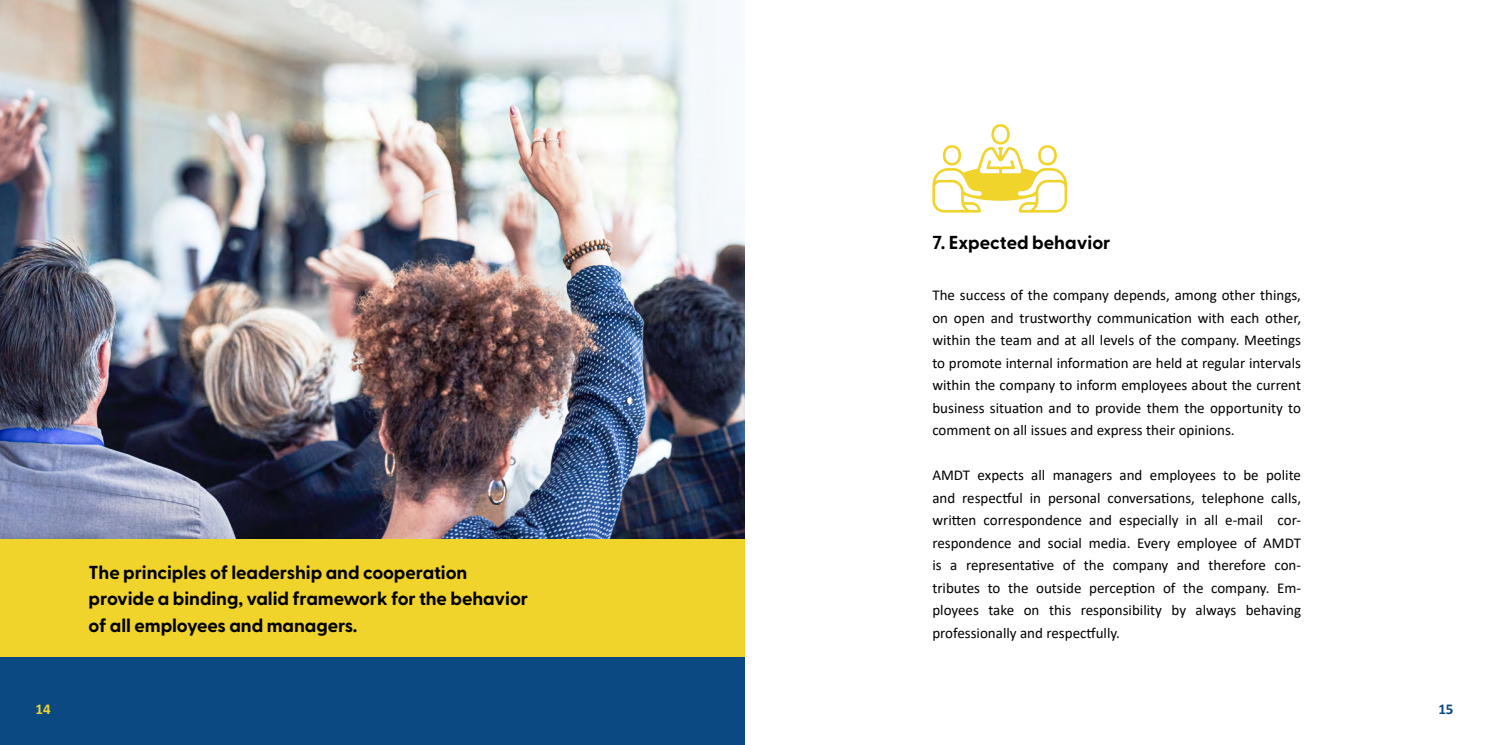
<style>
.page{position:relative;width:1489px;height:745px;background:#fff}
.page>*{position:absolute;margin:0;border:0;box-sizing:border-box;transform-origin:0 0}
.t1{font:700 18.75px/26.2px "Greycliff CF";letter-spacing:-.005em;color:#000}
.t2{font:15px/22.5px "Calibri";color:#000;text-align:justify}
.t3{font:700 15px "Calibri";color:#f0d32b}
.t4{font:700 15px "Calibri";color:#0b4982}
</style>
<div class="page">
<div style="left:0;top:0;width:744px;height:744px;background:#0b4982"></div>
<svg style="left:932px;top:124px;width:135px;height:88px"></svg>
<img style="left:0;top:0;width:744px;height:538px">
<div style="left:0;top:539px;width:744px;height:117px;background:#f0d32b"></div>
<p class="t1" style="left:89px;top:558px;width:441px">The principles of leadership and cooperation provide a binding, valid framework for the behavior of all employees and managers.</p>
<p class="t1" style="left:932px;top:228px;width:180px">7. Expected behavior</p>
<p class="t2" style="left:932px;top:283px;width:370px">The success of the company depends, among other things, on open and trustworthy communication with each other, within the team and at all levels of the company. Meetings to promote internal information are held at regular intervals within the company to inform employees about the current business situation and to provide them the opportunity to comment on all issues and express their opinions.</p>
<p class="t2" style="left:932px;top:463px;width:370px">AMDT expects all managers and employees to be polite and respectful in personal conversations, telephone calls, written correspondence and especially in all e-mail cor&shy;respondence and social media. Every employee of AMDT is a representative of the company and therefore con&shy;tributes to the outside perception of the company. Em&shy;ployees take on this responsibility by always behaving professionally and respectfully.</p>
<p class="t3" style="left:35px;top:697px;width:17px">14</p>
<p class="t4" style="left:1438px;top:697px;width:17px">15</p>
</div>
